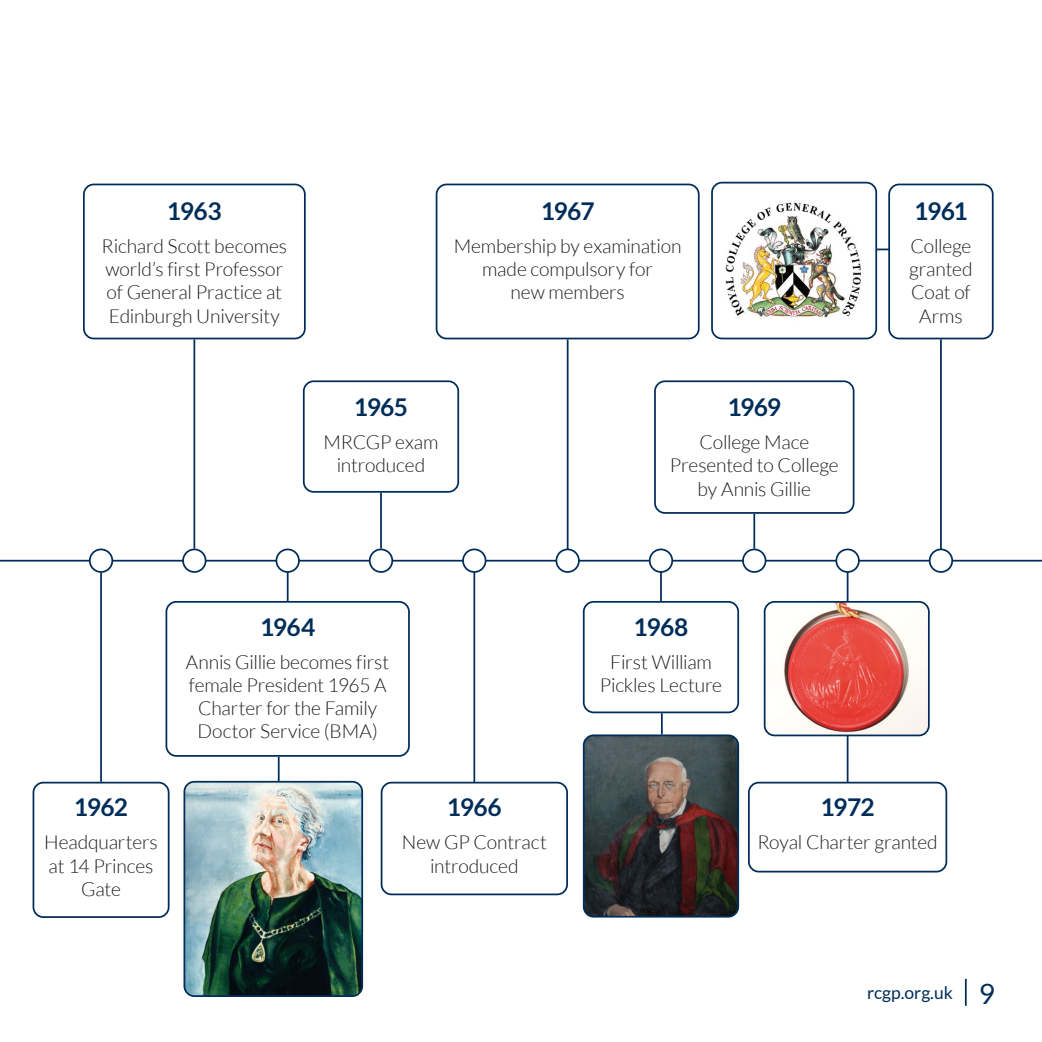
<style>
.page{position:relative;width:1042px;height:1042px;background:#fff}
.page>*{position:absolute;margin:0;border:0;box-sizing:border-box;transform-origin:0 0}
.t1{font:700 24.5px "Lato";letter-spacing:-.025em;color:#002d59}
.t2{font:300 19.25px/23.1px "Lato";letter-spacing:-.01em;color:#1d1d1b;text-align:center}
.t3{font:17.5px "Lato";color:#002d59}
.s1{font-size:28px}
</style>
<div class="page">
<svg style="left:965px;top:979px;width:1px;height:27px"></svg>
<hr style="left:0;top:560px;width:1042px;height:1px;background:#002d59">
<div style="left:748px;top:782px;width:199px;height:90px;border:2px solid #002d59;border-radius:10px"></div>
<div style="left:381px;top:782px;width:187px;height:113px;border:2px solid #002d59;border-radius:10px"></div>
<div style="left:165px;top:601px;width:245px;height:156px;border:2px solid #002d59;border-radius:10px"></div>
<div style="left:583px;top:601px;width:156px;height:112px;border:2px solid #002d59;border-radius:10px"></div>
<hr style="left:287px;top:566px;width:1px;height:35px;background:#002d59">
<hr style="left:278px;top:757px;width:2px;height:34px;background:#002d59">
<hr style="left:661px;top:713px;width:2px;height:21px;background:#002d59">
<svg style="left:877px;top:248px;width:11px;height:2px"></svg>
<hr style="left:660px;top:566px;width:2px;height:35px;background:#002d59">
<hr style="left:847px;top:566px;width:1px;height:216px;background:#002d59">
<hr style="left:473px;top:566px;width:2px;height:217px;background:#002d59">
<div style="left:33px;top:782px;width:136px;height:136px;border:2px solid #002d59;border-radius:10px"></div>
<hr style="left:100px;top:573px;width:2px;height:209px;background:#002d59">
<div style="left:303px;top:380px;width:156px;height:113px;border:2px solid #002d59;border-radius:10px"></div>
<div style="left:888px;top:184px;width:105px;height:155px;border:2px solid #002d59;border-radius:10px"></div>
<hr style="left:380px;top:493px;width:2px;height:55px;background:#002d59">
<hr style="left:940px;top:339px;width:2px;height:210px;background:#002d59">
<div style="left:83px;top:184px;width:223px;height:155px;border:2px solid #002d59;border-radius:10px"></div>
<hr style="left:193px;top:339px;width:2px;height:209px;background:#002d59">
<div style="left:436px;top:184px;width:263px;height:155px;border:2px solid #002d59;border-radius:10px"></div>
<hr style="left:567px;top:339px;width:1px;height:221px;background:#002d59">
<div style="left:654px;top:380px;width:200px;height:134px;border:2px solid #002d59;border-radius:10px"></div>
<hr style="left:753px;top:514px;width:2px;height:34px;background:#002d59">
<div style="left:90px;top:549px;width:22px;height:23px;background:#fff;border-radius:50%"></div>
<div style="left:89px;top:548px;width:24px;height:25px;border:2px solid #002d59;border-radius:50%"></div>
<div style="left:743px;top:549px;width:22px;height:23px;background:#fff;border-radius:50%"></div>
<div style="left:742px;top:548px;width:24px;height:25px;border:2px solid #002d59;border-radius:50%"></div>
<div style="left:463px;top:549px;width:22px;height:23px;background:#fff;border-radius:50%"></div>
<div style="left:462px;top:548px;width:24px;height:25px;border:2px solid #002d59;border-radius:50%"></div>
<div style="left:650px;top:549px;width:22px;height:23px;background:#fff;border-radius:50%"></div>
<div style="left:649px;top:548px;width:24px;height:25px;border:2px solid #002d59;border-radius:50%"></div>
<div style="left:276px;top:549px;width:23px;height:23px;background:#fff;border-radius:50%"></div>
<div style="left:275px;top:548px;width:25px;height:25px;border:2px solid #002d59;border-radius:50%"></div>
<div style="left:929px;top:549px;width:23px;height:23px;background:#fff;border-radius:50%"></div>
<div style="left:929px;top:548px;width:24px;height:25px;border:2px solid #002d59;border-radius:50%"></div>
<div style="left:183px;top:549px;width:23px;height:23px;background:#fff;border-radius:50%"></div>
<div style="left:182px;top:548px;width:24px;height:25px;border:2px solid #002d59;border-radius:50%"></div>
<div style="left:836px;top:549px;width:23px;height:23px;background:#fff;border-radius:50%"></div>
<div style="left:835px;top:548px;width:25px;height:25px;border:2px solid #002d59;border-radius:50%"></div>
<div style="left:370px;top:549px;width:22px;height:23px;background:#fff;border-radius:50%"></div>
<div style="left:369px;top:548px;width:24px;height:25px;border:2px solid #002d59;border-radius:50%"></div>
<div style="left:556px;top:549px;width:23px;height:23px;background:#fff;border-radius:50%"></div>
<div style="left:555px;top:548px;width:25px;height:25px;border:2px solid #002d59;border-radius:50%"></div>
<img style="left:725px;top:202px;width:136px;height:116px">
<div style="left:711px;top:182px;width:166px;height:157px;border:2px solid #002d59;border-radius:10px"></div>
<img style="left:764px;top:602px;width:165px;height:133px">
<div style="left:764px;top:601px;width:165px;height:135px;border:2px solid #002d59;border-radius:10px"></div>
<img style="left:186px;top:782px;width:176px;height:214px">
<div style="left:183px;top:781px;width:180px;height:216px;border:2px solid #002d59;border-radius:10px"></div>
<img style="left:584px;top:737px;width:154px;height:179px">
<div style="left:583px;top:734px;width:156px;height:183px;border:2px solid #002d59;border-radius:10px"></div>
<p class="t1" style="left:167px;top:197px;width:56px">1963</p>
<p class="t2" style="left:102px;top:235px;width:187px;text-align:left">Richard Scott becomes world’s first Professor of General Practice at<br>Edinburgh University</p>
<p class="t1" style="left:541px;top:197px;width:55px">1967</p>
<p class="t2" style="left:454px;top:235px;width:229px">Membership by examination made compulsory for<br>new members</p>
<p class="t1" style="left:354px;top:393px;width:56px">1965</p>
<p class="t2" style="left:324px;top:431px;width:116px">MRCGP exam introduced</p>
<p class="t1" style="left:727px;top:393px;width:55px">1969</p>
<p class="t2" style="left:670px;top:431px;width:170px">College Mace<br>Presented to College by Annis Gillie</p>
<p class="t1" style="left:260px;top:612px;width:57px">1964</p>
<p class="t2" style="left:186px;top:650px;width:205px">Annis Gillie becomes first female President 1965 A<br>Charter for the Family<br>Doctor Service (BMA)</p>
<p class="t1" style="left:633px;top:612px;width:56px">1968</p>
<p class="t2" style="left:600px;top:650px;width:124px">First William<br>Pickles Lecture</p>
<p class="t1" style="left:914px;top:197px;width:55px">1961</p>
<p class="t2" style="left:909px;top:235px;width:65px">College granted<br>Coat of<br>Arms</p>
<p class="t1" style="left:74px;top:793px;width:56px">1962</p>
<p class="t2" style="left:44px;top:831px;width:115px">Headquarters at 14 Princes<br>Gate</p>
<p class="t1" style="left:447px;top:793px;width:56px">1966</p>
<p class="t2" style="left:402px;top:831px;width:147px">New GP Contract introduced</p>
<p class="t1" style="left:820px;top:793px;width:56px">1972</p>
<p class="t2" style="left:757px;top:831px;width:182px">Royal Charter granted</p>
<p class="t3" style="left:867px;top:983px;width:129px">rcgp.org.uk <span class="s1">9</span></p>
</div>
